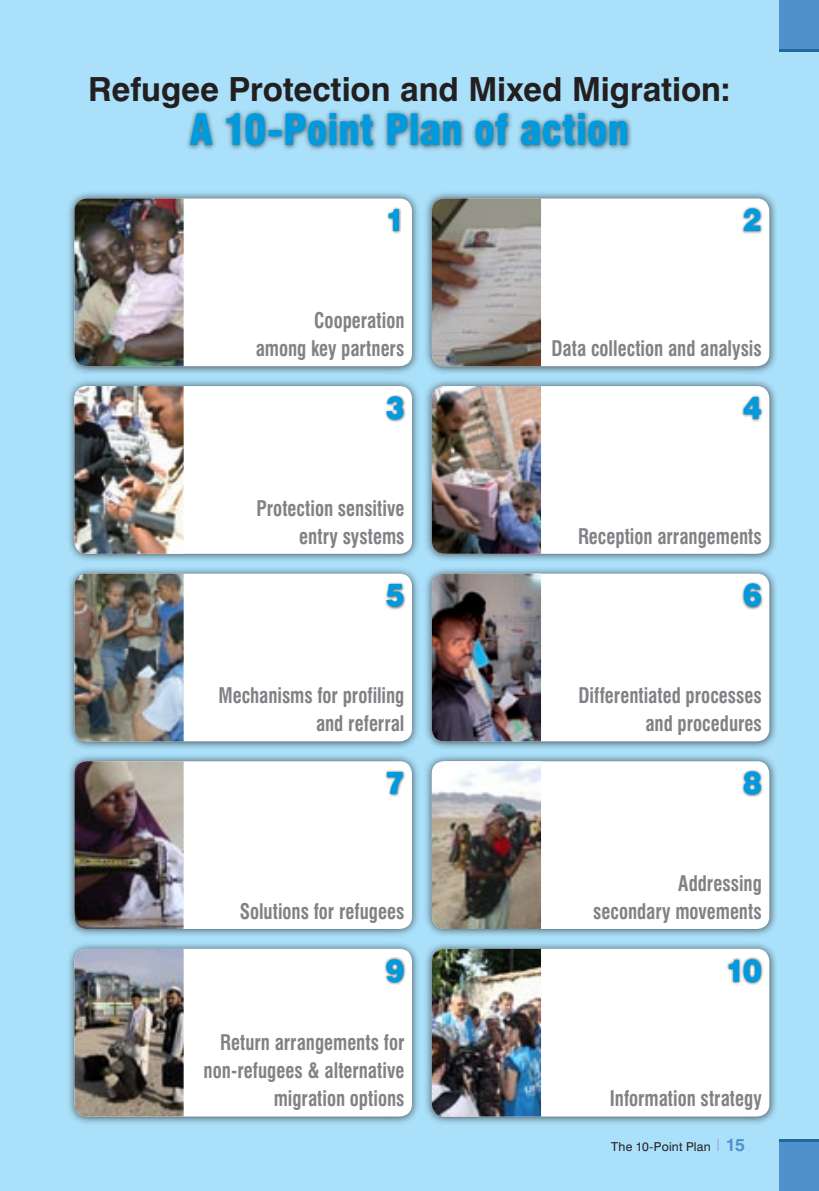
<style>
.page{position:relative;width:819px;height:1191px;background:#aae0f9}
.page>*{position:absolute;margin:0;border:0;box-sizing:border-box;transform-origin:0 0}
.t1{font:900 condensed 42px "Swiss 721 BT";letter-spacing:-.005em;color:#009bde}
.t2{font:700 33.25px "Swiss 721 BT";letter-spacing:-.005em;color:#231f20}
.t3{font:900 31.5px "Swiss 721 BT";color:#009bde;scale:.9 1}
.t4{font:700 condensed 21px/28px "Swiss 721 BT";color:#808285;text-align:right;scale:.9 1}
.t5{font:12.25px "Swiss 721 BT";letter-spacing:.02em;color:#231f20}
.s1{font-weight:700;font-size:17.5px;color:#5090cc}
</style>
<div class="page">
<div style="left:779px;top:1140px;width:40px;height:51px;background:#5090cc"></div>
<div style="left:779px;top:0;width:40px;height:51px;background:#5090cc"></div>
<hr style="left:779px;top:50px;width:40px;height:2px;background:#1e699f">
<hr style="left:779px;top:1138px;width:40px;height:3px;background:#1e699f">
<svg style="left:717px;top:1139px;width:2px;height:11px"></svg>
<div style="left:66px;top:190px;width:354px;height:184px;background:#231f20;opacity:.75"></div>
<div style="left:74px;top:198px;width:338px;height:168px;background:#fff;border-radius:12px"></div>
<div style="left:386px;top:206px;width:15px;height:28px;background:#231f20;opacity:.75"></div>
<img style="left:74px;top:198px;width:110px;height:168px">
<div style="left:66px;top:377px;width:354px;height:185px;background:#231f20;opacity:.75"></div>
<div style="left:74px;top:386px;width:338px;height:168px;background:#fff;border-radius:12px"></div>
<div style="left:384px;top:393px;width:22px;height:28px;background:#231f20;opacity:.75"></div>
<img style="left:74px;top:386px;width:110px;height:168px">
<div style="left:66px;top:565px;width:354px;height:184px;background:#231f20;opacity:.75"></div>
<div style="left:74px;top:573px;width:338px;height:168px;background:#fff;border-radius:12px"></div>
<div style="left:383px;top:581px;width:22px;height:28px;background:#231f20;opacity:.75"></div>
<img style="left:74px;top:573px;width:110px;height:168px">
<div style="left:66px;top:752px;width:354px;height:185px;background:#231f20;opacity:.75"></div>
<div style="left:74px;top:761px;width:338px;height:168px;background:#fff;border-radius:12px"></div>
<div style="left:384px;top:769px;width:21px;height:27px;background:#231f20;opacity:.75"></div>
<img style="left:74px;top:761px;width:110px;height:168px">
<div style="left:66px;top:940px;width:354px;height:184px;background:#231f20;opacity:.75"></div>
<div style="left:74px;top:948px;width:338px;height:168px;background:#fff;border-radius:12px"></div>
<div style="left:383px;top:956px;width:23px;height:28px;background:#231f20;opacity:.75"></div>
<img style="left:74px;top:948px;width:110px;height:168px">
<div style="left:423px;top:190px;width:354px;height:184px;background:#231f20;opacity:.75"></div>
<div style="left:432px;top:198px;width:337px;height:168px;background:#fff;border-radius:12px"></div>
<div style="left:741px;top:206px;width:22px;height:28px;background:#231f20;opacity:.75"></div>
<img style="left:432px;top:198px;width:109px;height:168px">
<div style="left:423px;top:377px;width:354px;height:185px;background:#231f20;opacity:.75"></div>
<div style="left:432px;top:386px;width:337px;height:168px;background:#fff;border-radius:12px"></div>
<div style="left:741px;top:394px;width:22px;height:27px;background:#231f20;opacity:.75"></div>
<img style="left:432px;top:386px;width:109px;height:168px">
<div style="left:423px;top:565px;width:354px;height:184px;background:#231f20;opacity:.75"></div>
<div style="left:432px;top:573px;width:337px;height:168px;background:#fff;border-radius:12px"></div>
<div style="left:741px;top:581px;width:22px;height:28px;background:#231f20;opacity:.75"></div>
<img style="left:432px;top:573px;width:109px;height:168px">
<div style="left:423px;top:752px;width:354px;height:185px;background:#231f20;opacity:.75"></div>
<div style="left:432px;top:761px;width:337px;height:168px;background:#fff;border-radius:12px"></div>
<div style="left:741px;top:768px;width:22px;height:29px;background:#231f20;opacity:.75"></div>
<img style="left:432px;top:761px;width:109px;height:168px">
<div style="left:423px;top:940px;width:354px;height:184px;background:#231f20;opacity:.75"></div>
<div style="left:432px;top:948px;width:337px;height:168px;background:#fff;border-radius:12px"></div>
<div style="left:726px;top:956px;width:38px;height:28px;background:#231f20;opacity:.75"></div>
<img style="left:432px;top:948px;width:109px;height:168px">
<div style="left:185px;top:108px;width:447px;height:43px;background:#231f20;opacity:.75"></div>
<h2 class="t2" style="left:88px;top:69px;width:644px">Refugee Protection and Mixed Migration:</h2>
<h1 class="t1" style="left:190px;top:105px;width:441px">A 10-Point Plan of action</h1>
<h3 class="t3" style="left:386px;top:201px;width:22px">1</h3>
<h3 class="t3" style="left:743px;top:201px;width:22px">2</h3>
<p class="t4" style="left:256px;top:306px;width:167px">Cooperation<br>among key partners</p>
<h3 class="t3" style="left:386px;top:388px;width:22px">3</h3>
<p class="t4" style="left:256px;top:494px;width:166px">Protection sensitive entry systems</p>
<h3 class="t3" style="left:386px;top:576px;width:22px">5</h3>
<p class="t4" style="left:218px;top:681px;width:208px">Mechanisms for profiling and referral</p>
<h3 class="t3" style="left:386px;top:763px;width:22px">7</h3>
<p class="t4" style="left:240px;top:897px;width:184px">Solutions for refugees</p>
<h3 class="t3" style="left:386px;top:951px;width:22px">9</h3>
<p class="t4" style="left:203px;top:1028px;width:225px">Return arrangements for non-refugees &amp; alternative migration options</p>
<p class="t4" style="left:551px;top:334px;width:235px">Data collection and analysis</p>
<h3 class="t3" style="left:743px;top:388px;width:22px">4</h3>
<p class="t4" style="left:578px;top:522px;width:206px">Reception arrangements</p>
<h3 class="t3" style="left:743px;top:576px;width:22px">6</h3>
<p class="t4" style="left:578px;top:681px;width:205px">Differentiated processes and procedures</p>
<h3 class="t3" style="left:743px;top:763px;width:22px">8</h3>
<p class="t4" style="left:593px;top:869px;width:189px">Addressing<br>secondary movements</p>
<h3 class="t3" style="left:726px;top:951px;width:41px">10</h3>
<p class="t4" style="left:609px;top:1084px;width:170px">Information strategy</p>
<p class="t5" style="left:611px;top:1139px;width:135px">The 10-Point Plan <span class="s1">15</span></p>
</div>
